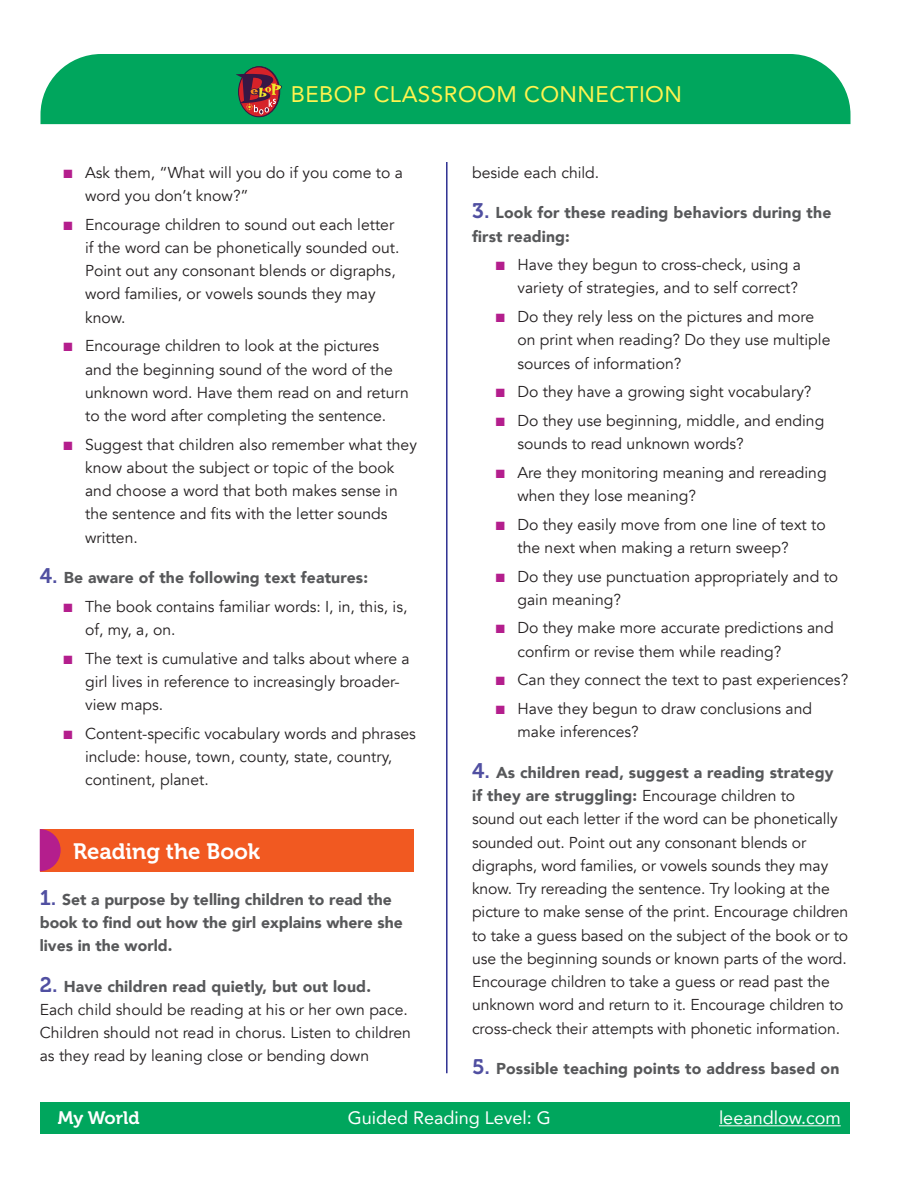
<style>
.page{position:relative;width:918px;height:1188px;background:#fff}
.page>*{position:absolute;margin:0;border:0;box-sizing:border-box;transform-origin:0 0}
.t1{font:22.5px "Avenir";letter-spacing:.02em;color:#fff34f}
.t2{font:22.2px "Museo 700";color:#fff}
.t3{font:18px "Avenir";color:#fff}
.t4{font:18px "Museo 700";color:#fff}
.t5{font:15.75px/23.2px "Avenir";color:#231f20}
.t6{font:900 15.75px/23.2px "Avenir";letter-spacing:.01em;color:#57585a}
.s1{color:#b41e8d}
.s2{font-family:"Museo 700";font-weight:400;font-size:21px;color:#504fa1}
.s3{font-family:"Museo 700";font-size:21px;color:#504fa1}
.s4{font-weight:900;color:#57585a}
</style>
<div class="page">
<div style="left:40px;top:54px;width:810px;height:70px;background:#00a65d"></div>
<hr style="left:446px;top:162px;width:2px;height:911px;background:#2e3092">
<div style="left:40px;top:1103px;width:810px;height:31px;background:#00a65d"></div>
<hr style="left:719px;top:1125px;width:122px;height:1px;background:#fff">
<svg style="left:239px;top:67px;width:40px;height:50px"></svg>
<div style="left:238px;top:66px;width:42px;height:51px;border:1px solid #371745;border-radius:50%"></div>
<svg style="left:236px;top:74px;width:46px;height:40px;background:#794b43"></svg>
<div style="left:40px;top:829px;width:373px;height:43px;background:#f15921"></div>
<svg style="left:40px;top:829px;width:21px;height:42px"></svg>
<h1 class="t1" style="left:291px;top:76px;width:393px">BEBOP CLASSROOM CONNECTION</h1>
<p class="t5" style="left:85px;top:161px;width:319px;text-indent:-22px"><span class="s1">■</span> Ask them, “What will you do if you come to a word you don’t know?”</p>
<p class="t5" style="left:85px;top:213px;width:316px;text-indent:-22px"><span class="s1">■</span> Encourage children to sound out each letter if the word can be phonetically sounded out.<br>Point out any consonant blends or digraphs, word families, or vowels sounds they may know.</p>
<p class="t5" style="left:85px;top:335px;width:325px;text-indent:-22px"><span class="s1">■</span> Encourage children to look at the pictures and the beginning sound of the word of the unknown word. Have them read on and return to the word after completing the sentence.</p>
<p class="t5" style="left:85px;top:433px;width:333px;text-indent:-22px"><span class="s1">■</span> Suggest that children also remember what they know about the subject or topic of the book and choose a word that both makes sense in the sentence and fits with the letter sounds written.</p>
<p class="t6" style="left:40px;top:566px;width:330px"><span class="s2">4.</span> Be aware of the following text features:</p>
<p class="t5" style="left:85px;top:595px;width:324px;text-indent:-22px"><span class="s1">■</span> The book contains familiar words: I, in, this, is, of, my, a, on.</p>
<p class="t5" style="left:85px;top:647px;width:326px;text-indent:-22px"><span class="s1">■</span> The text is cumulative and talks about where a girl lives in reference to increasingly broader&shy;view maps.</p>
<p class="t5" style="left:85px;top:722px;width:332px;text-indent:-22px"><span class="s1">■</span> Content-specific vocabulary words and phrases include: house, town, county, state, country, continent, planet.</p>
<p class="t2" style="left:73px;top:839px;width:188px">Reading the Book</p>
<p class="t6" style="left:40px;top:887px;width:365px"><span class="s2">1.</span> Set a purpose by telling children to read the book to find out how the girl explains where she lives in the world.</p>
<p class="t5" style="left:40px;top:975px;width:373px"><span class="s3">2.</span> <span class="s4">Have children read quietly, but out loud.<br></span>Each child should be reading at his or her own pace.<br>Children should not read in chorus. Listen to children as they read by leaning close or bending down</p>
<p class="t5" style="left:472px;top:161px;width:129px">beside each child.</p>
<p class="t6" style="left:472px;top:201px;width:361px"><span class="s2">3.</span> Look for these reading behaviors during the first reading:</p>
<p class="t5" style="left:496px;top:253px;width:307px;text-align:right"><span class="s1">■</span> Have they begun to cross-check, using a variety of strategies, and to self correct?</p>
<p class="t5" style="left:517px;top:305px;width:314px;text-indent:-22px"><span class="s1">■</span> Do they rely less on the pictures and more on print when reading? Do they use multiple sources of information?</p>
<p class="t5" style="left:496px;top:380px;width:317px"><span class="s1">■</span> Do they have a growing sight vocabulary?</p>
<p class="t5" style="left:517px;top:409px;width:308px;text-indent:-22px"><span class="s1">■</span> Do they use beginning, middle, and ending sounds to read unknown words?</p>
<p class="t5" style="left:517px;top:461px;width:311px;text-indent:-22px"><span class="s1">■</span> Are they monitoring meaning and rereading when they lose meaning?</p>
<p class="t5" style="left:517px;top:513px;width:310px;text-indent:-22px"><span class="s1">■</span> Do they easily move from one line of text to the next when making a return sweep?</p>
<p class="t5" style="left:517px;top:565px;width:322px;text-indent:-22px"><span class="s1">■</span> Do they use punctuation appropriately and to gain meaning?</p>
<p class="t5" style="left:517px;top:617px;width:318px;text-indent:-22px"><span class="s1">■</span> Do they make more accurate predictions and confirm or revise them while reading?</p>
<p class="t5" style="left:496px;top:669px;width:354px"><span class="s1">■</span> Can they connect the text to past experiences?</p>
<p class="t5" style="left:517px;top:697px;width:296px;text-indent:-22px"><span class="s1">■</span> Have they begun to draw conclusions and make inferences?</p>
<p class="t5" style="left:472px;top:761px;width:378px"><span class="s3">4.</span> <span class="s4">As children read, suggest a reading strategy<br>if they are struggling:</span> Encourage children to<br>sound out each letter if the word can be phonetically sounded out. Point out any consonant blends or digraphs, word families, or vowels sounds they may know. Try rereading the sentence. Try looking at the picture to make sense of the print. Encourage children to take a guess based on the subject of the book or to use the beginning sounds or known parts of the word.<br>Encourage children to take a guess or read past the unknown word and return to it. Encourage children to cross-check their attempts with phonetic information.</p>
<p class="t6" style="left:472px;top:1057px;width:369px"><span class="s2">5.</span> Possible teaching points to address based on</p>
<p class="t4" style="left:58px;top:1108px;width:83px">My World</p>
<p class="t3" style="left:348px;top:1104px;width:205px">Guided Reading Level: G</p>
<p class="t3" style="left:719px;top:1104px;width:123px">leeandlow.com</p>
</div>
